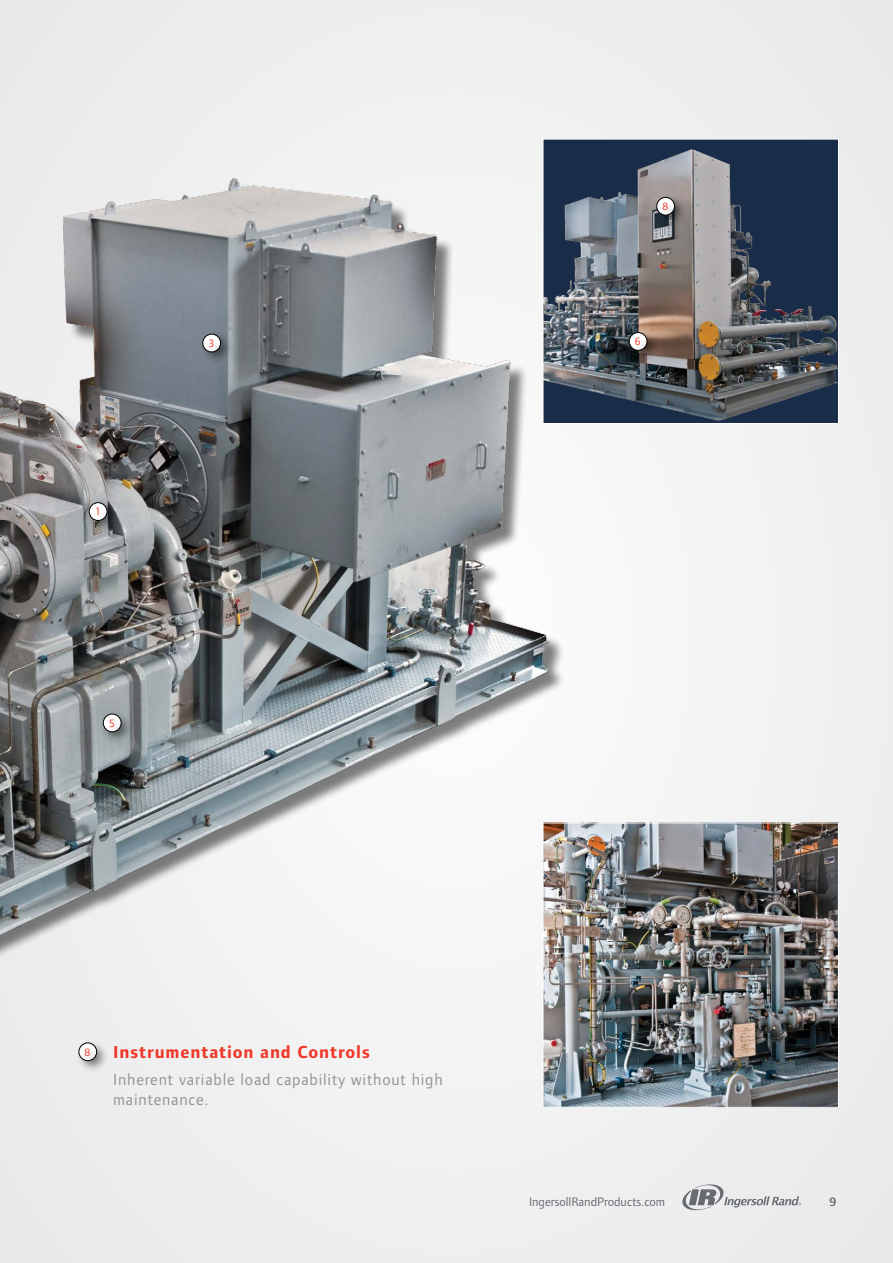
<style>
.page{position:relative;width:893px;height:1263px;background:#efeff0}
.page>*{position:absolute;margin:0;border:0;box-sizing:border-box;transform-origin:0 0}
.t1{font:700 18px "Foundry Form Sans";letter-spacing:.05em;color:#ef3829}
.t2{font:16.5px/19.8px "Foundry Form Sans";letter-spacing:.05em;color:#919396}
.t3{font:12.75px "Foundry Form Sans";color:#696b73}
.t4{font:600 12.75px "Foundry Form Sans";color:#696b73}
.t5{font:11.1px "Foundry Form Sans";color:#ef3829}
</style>
<div class="page">
<svg style="left:682px;top:1184px;width:119px;height:27px"></svg>
<img style="left:0;top:178px;width:560px;height:778px">
<img style="left:544px;top:824px;width:293px;height:282px">
<div style="left:542px;top:822px;width:297px;height:286px;border:1px solid #fff"></div>
<div style="left:200px;top:331px;width:34px;height:34px;background:#000;opacity:.45"></div>
<svg style="left:203px;top:334px;width:18px;height:18px"></svg>
<div style="left:203px;top:334px;width:18px;height:18px;border:1px solid #000;border-radius:50%"></div>
<div style="left:207px;top:336px;width:19px;height:23px;background:#000;opacity:.45"></div>
<div style="left:86px;top:499px;width:34px;height:34px;background:#000;opacity:.45"></div>
<svg style="left:89px;top:503px;width:18px;height:17px"></svg>
<div style="left:89px;top:502px;width:18px;height:19px;border:1px solid #000;border-radius:50%"></div>
<div style="left:94px;top:505px;width:17px;height:22px;background:#000;opacity:.45"></div>
<div style="left:100px;top:711px;width:34px;height:34px;background:#000;opacity:.45"></div>
<svg style="left:103px;top:714px;width:18px;height:18px"></svg>
<div style="left:103px;top:714px;width:18px;height:18px;border:1px solid #000;border-radius:50%"></div>
<div style="left:107px;top:716px;width:19px;height:23px;background:#000;opacity:.45"></div>
<img style="left:544px;top:141px;width:293px;height:281px">
<div style="left:542px;top:139px;width:297px;height:285px;border:1px solid #fff"></div>
<div style="left:626px;top:329px;width:34px;height:34px;background:#000;opacity:.45"></div>
<svg style="left:629px;top:333px;width:18px;height:17px"></svg>
<div style="left:629px;top:332px;width:18px;height:19px;border:1px solid #000;border-radius:50%"></div>
<div style="left:633px;top:335px;width:20px;height:23px;background:#000;opacity:.45"></div>
<div style="left:654px;top:194px;width:34px;height:34px;background:#000;opacity:.45"></div>
<svg style="left:657px;top:197px;width:17px;height:18px"></svg>
<div style="left:656px;top:197px;width:19px;height:18px;border:1px solid #000;border-radius:50%"></div>
<div style="left:660px;top:200px;width:20px;height:22px;background:#000;opacity:.45"></div>
<div style="left:76px;top:1040px;width:34px;height:34px;background:#000;opacity:.45"></div>
<svg style="left:79px;top:1043px;width:18px;height:18px"></svg>
<div style="left:79px;top:1043px;width:18px;height:18px;border:1px solid #000;border-radius:50%"></div>
<div style="left:82px;top:1045px;width:20px;height:23px;background:#000;opacity:.45"></div>
<p class="t5" style="left:95px;top:505px;width:7px">1</p>
<p class="t5" style="left:109px;top:716px;width:7px">5</p>
<p class="t5" style="left:209px;top:336px;width:7px">3</p>
<p class="t5" style="left:662px;top:200px;width:7px">8</p>
<p class="t5" style="left:635px;top:335px;width:7px">6</p>
<p class="t5" style="left:85px;top:1045px;width:7px">8</p>
<p class="t1" style="left:113px;top:1042px;width:258px">Instrumentation and Controls</p>
<p class="t2" style="left:113px;top:1069px;width:331px">Inherent variable load capability without high maintenance.</p>
<p class="t3" style="left:529px;top:1194px;width:138px">IngersollRandProducts.com</p>
<p class="t4" style="left:829px;top:1194px;width:9px">9</p>
</div>
